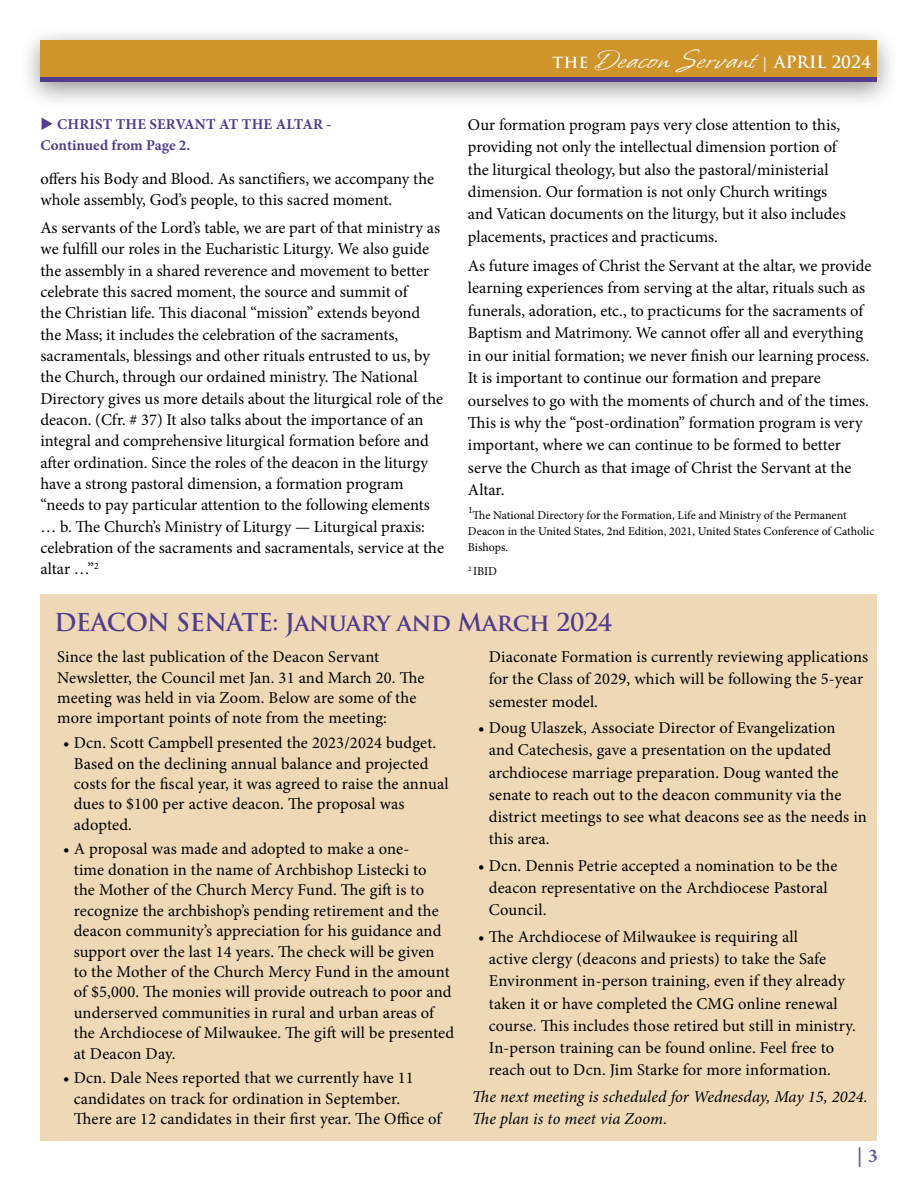
<style>
.page{position:relative;width:918px;height:1188px;background:#fff}
.page>*{position:absolute;margin:0;border:0;box-sizing:border-box;transform-origin:0 0}
.t1{font:30px "Whisper ROB";letter-spacing:.03em;color:#fff}
.t2{font:700 24px "Trajan Pro";letter-spacing:-.02em;color:#513c8e}
.t3{font:700 19.5px "Minion Pro";color:#6c5a9e}
.t4{font:16.5px/20.4px "Minion Pro";color:#000}
.t5{font:italic 16.5px/22.2px "Minion Pro";letter-spacing:.005em;color:#000}
.t6{font:700 15px/21px "Minion Pro";color:#513c8e}
.t7{font:12px/16.5px "Minion Pro";letter-spacing:-.005em;color:#000}
.t8{font:9.6px "Minion Pro";color:#000}
.s1{font-family:"Trajan Pro";font-weight:700;font-size:15px}
.s2{font-family:"Trajan Pro";font-weight:700;font-size:16.5px}
</style>
<div class="page">
<div style="left:19px;top:25px;width:881px;height:86px;background:#000;opacity:.42"></div>
<div style="left:40px;top:40px;width:838px;height:42px;background:#cf942a"></div>
<hr style="left:40px;top:78px;width:838px;height:4px;background:#513c8e">
<div style="left:40px;top:594px;width:838px;height:546px;background:#eed8b5"></div>
<p class="t6" style="left:40px;top:114px;width:292px">◆ CHRIST THE SERVANT AT THE ALTAR -<br>Continued from Page 2.</p>
<p class="t4" style="left:40px;top:168px;width:395px;line-height:21.3px">offers his Body and Blood. As sanctifiers, we accompany the whole assembly, God’s people, to this sacred moment.</p>
<p class="t4" style="left:40px;top:217px;width:405px;line-height:21.3px">As servants of the Lord’s table, we are part of that ministry as we fulfill our roles in the Eucharistic Liturgy. We also guide the assembly in a shared reverence and movement to better celebrate this sacred moment, the source and summit of<br>the Christian life. This diaconal “mission” extends beyond the Mass; it includes the celebration of the sacraments, sacramentals, blessings and other rituals entrusted to us, by the Church, through our ordained ministry. The National Directory gives us more details about the liturgical role of the deacon. (Cfr. # 37) It also talks about the importance of an integral and comprehensive liturgical formation before and after ordination. Since the roles of the deacon in the liturgy have a strong pastoral dimension, a formation program “needs to pay particular attention to the following elements … b. The Church’s Ministry of Liturgy — Liturgical praxis: celebration of the sacraments and sacramentals, service at the altar …”<sup>2</sup></p>
<h1 class="t1" style="left:553px;top:45px;width:320px"><span class="s1">THE</span> Deacon Servant <span class="s1">|</span> <span class="s2">APRIL 2024</span></h1>
<p class="t4" style="left:468px;top:113px;width:379px;line-height:22.4px">Our formation program pays very close attention to this, providing not only the intellectual dimension portion of the liturgical theology, but also the pastoral/ministerial dimension. Our formation is not only Church writings and Vatican documents on the liturgy, but it also includes placements, practices and practicums.</p>
<p class="t4" style="left:468px;top:255px;width:405px;line-height:22.4px">As future images of Christ the Servant at the altar, we provide learning experiences from serving at the altar, rituals such as funerals, adoration, etc., to practicums for the sacraments of Baptism and Matrimony. We cannot offer all and everything in our initial formation; we never finish our learning process.<br>It is important to continue our formation and prepare ourselves to go with the moments of church and of the times.<br>This is why the “post-ordination” formation program is very important, where we can continue to be formed to better serve the Church as that image of Christ the Servant at the Altar.</p>
<p class="t8" style="left:468px;top:504px;width:6px">1</p>
<p class="t7" style="left:468px;top:506px;width:408px;text-indent:5px">The National Directory for the Formation, Life and Ministry of the Permanent<br>Deacon in the United States, 2nd Edition, 2021, United States Conference of Catholic<br>Bishops.</p>
<p class="t7" style="left:468px;top:563px;width:31px"><sup>2</sup> IBID</p>
<h2 class="t2" style="left:54px;top:608px;width:560px">DEACON SENATE: January and March 2024</h2>
<p class="t4" style="left:57px;top:647px;width:369px">Since the last publication of the Deacon Servant Newsletter, the Council met Jan. 31 and March 20. The meeting was held in via Zoom. Below are some of the more important points of note from the meeting:</p>
<p class="t4" style="left:74px;top:733px;width:376px;text-indent:-10px">• Dcn. Scott Campbell presented the 2023/2024 budget.<br>Based on the declining annual balance and projected costs for the fiscal year, it was agreed to raise the annual dues to $100 per active deacon. The proposal was adopted.</p>
<p class="t4" style="left:74px;top:839px;width:382px;text-indent:-10px">• A proposal was made and adopted to make a one-<br>time donation in the name of Archbishop Listecki to<br>the Mother of the Church Mercy Fund. The gift is to recognize the archbishop’s pending retirement and the deacon community’s appreciation for his guidance and support over the last 14 years. The check will be given<br>to the Mother of the Church Mercy Fund in the amount of $5,000. The monies will provide outreach to poor and underserved communities in rural and urban areas of the Archdiocese of Milwaukee. The gift will be presented at Deacon Day.</p>
<p class="t4" style="left:74px;top:1068px;width:369px;text-indent:-10px">• Dcn. Dale Nees reported that we currently have 11 candidates on track for ordination in September.<br>There are 12 candidates in their first year. The Office of</p>
<p class="t4" style="left:489px;top:646px;width:381px;line-height:22.2px">Diaconate Formation is currently reviewing applications for the Class of 2029, which will be following the 5-year semester model.</p>
<p class="t4" style="left:489px;top:717px;width:380px;line-height:22.2px;text-indent:-10px">• Doug Ulaszek, Associate Director of Evangelization<br>and Catechesis, gave a presentation on the updated archdiocese marriage preparation. Doug wanted the senate to reach out to the deacon community via the district meetings to see what deacons see as the needs in this area.</p>
<p class="t4" style="left:489px;top:855px;width:350px;line-height:22.2px;text-indent:-10px">• Dcn. Dennis Petrie accepted a nomination to be the deacon representative on the Archdiocese Pastoral<br>Council.</p>
<p class="t4" style="left:489px;top:926px;width:369px;line-height:22.2px;text-indent:-10px">• The Archdiocese of Milwaukee is requiring all<br>active clergy (deacons and priests) to take the Safe Environment in-person training, even if they already taken it or have completed the CMG online renewal course. This includes those retired but still in ministry.<br>In-person training can be found online. Feel free to reach out to Dcn. Jim Starke for more information.</p>
<p class="t5" style="left:472px;top:1085px;width:397px">The next meeting is scheduled for Wednesday, May 15, 2024.<br>The plan is to meet via Zoom.</p>
<p class="t3" style="left:857px;top:1142px;width:22px">| 3</p>
</div>
